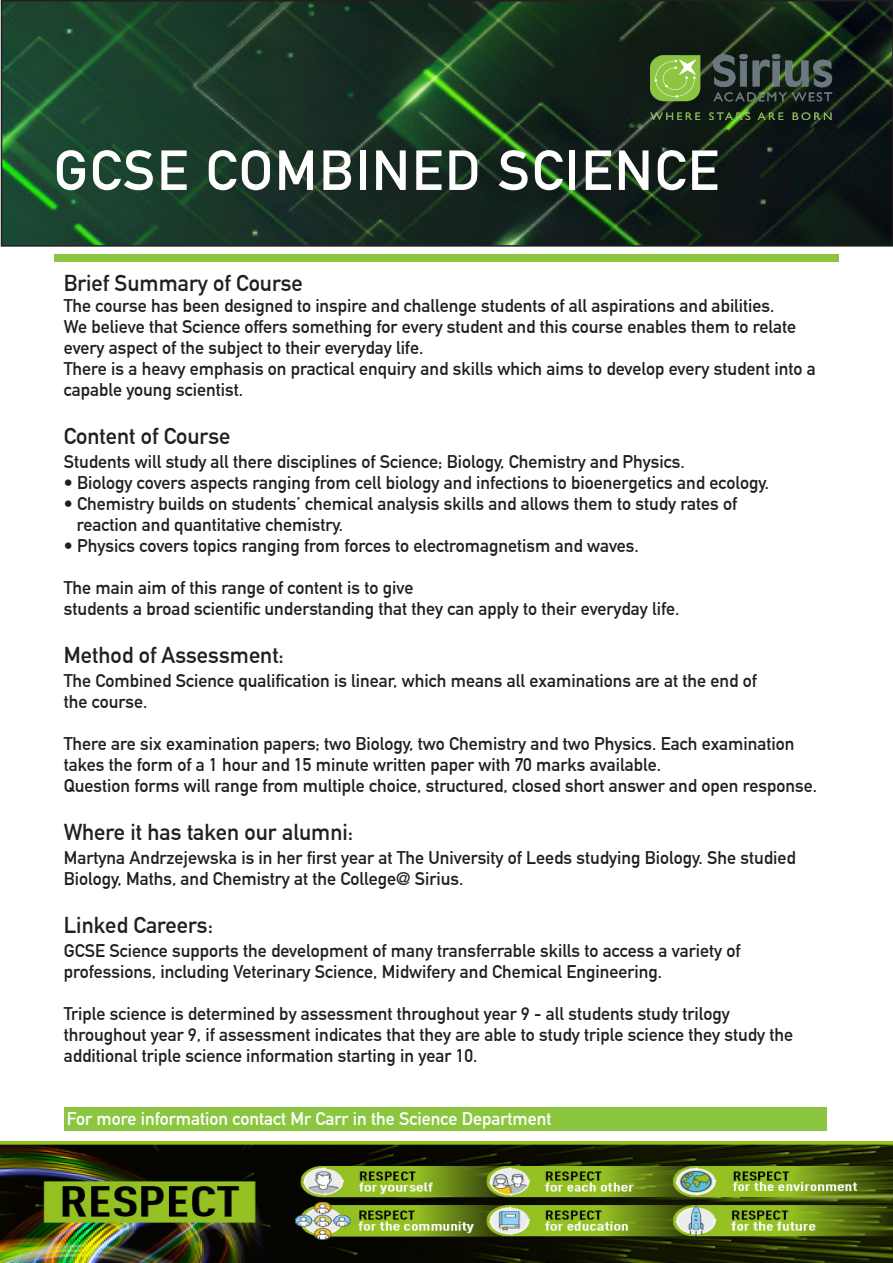
<style>
.page{position:relative;width:893px;height:1263px;background:#fff}
.page>*{position:absolute;margin:0;border:0;box-sizing:border-box;transform-origin:0 0}
.t1{font:700 55.5px "DIN Alternate";letter-spacing:.04em;color:#fff}
.t2{font:700 22.5px "DIN Alternate";color:#231f20}
.t3{font:700 18px/21px "DIN Alternate";color:#231f20}
.t4{font:700 18px "DIN Alternate";color:#fff}
</style>
<div class="page">
<hr style="left:1px;top:1261px;width:315px;height:2px;background:#231f20">
<img style="left:4px;top:3px;width:886px;height:241px">
<div style="left:1px;top:0;width:892px;height:247px;border:2px solid #231f20"></div>
<img style="left:651px;top:54px;width:187px;height:66px">
<div style="left:54px;top:255px;width:785px;height:7px;background:#8cc641"></div>
<div style="left:64px;top:1108px;width:763px;height:23px;background:#8cc641"></div>
<img style="left:1px;top:1142px;width:892px;height:120px">
<p class="t1" style="left:54px;top:128px;width:666px">GCSE COMBINED SCIENCE</p>
<p class="t2" style="left:64px;top:266px;width:241px">Brief Summary of Course</p>
<p class="t3" style="left:64px;top:294px;width:712px">The course has been designed to inspire and challenge students of all aspirations and abilities.</p>
<p class="t3" style="left:64px;top:315px;width:734px">We believe that Science offers something for every student and this course enables them to relate every aspect of the subject to their everyday life.</p>
<p class="t3" style="left:64px;top:357px;width:753px">There is a heavy emphasis on practical enquiry and skills which aims to develop every student into a capable young scientist.</p>
<p class="t2" style="left:64px;top:419px;width:168px">Content of Course</p>
<p class="t3" style="left:64px;top:450px;width:622px">Students will study all there disciplines of Science; Biology, Chemistry and Physics.</p>
<p class="t3" style="left:64px;top:471px;width:707px">• Biology covers aspects ranging from cell biology and infections to bioenergetics and ecology.</p>
<p class="t3" style="left:64px;top:492px;width:675px">• Chemistry builds on students’ chemical analysis skills and allows them to study rates of</p>
<p class="t3" style="left:77px;top:513px;width:268px">reaction and quantitative chemistry.</p>
<p class="t3" style="left:64px;top:534px;width:577px">• Physics covers topics ranging from forces to electromagnetism and waves.</p>
<p class="t3" style="left:64px;top:576px;width:351px">The main aim of this range of content is to give</p>
<p class="t3" style="left:64px;top:597px;width:617px">students a broad scientific understanding that they can apply to their everyday life.</p>
<p class="t2" style="left:64px;top:638px;width:222px">Method of Assessment:</p>
<p class="t3" style="left:64px;top:669px;width:695px">The Combined Science qualification is linear, which means all examinations are at the end of</p>
<p class="t3" style="left:64px;top:690px;width:85px">the course.</p>
<p class="t3" style="left:64px;top:732px;width:732px">There are six examination papers; two Biology, two Chemistry and two Physics. Each examination takes the form of a 1 hour and 15 minute written paper with 70 marks available.</p>
<p class="t3" style="left:64px;top:774px;width:755px">Question forms will range from multiple choice, structured, closed short answer and open response.</p>
<p class="t2" style="left:64px;top:815px;width:291px">Where it has taken our alumni:</p>
<p class="t3" style="left:64px;top:846px;width:733px">Martyna Andrzejewska is in her first year at The University of Leeds studying Biology. She studied<br>Biology, Maths, and Chemistry at the College@ Sirius.</p>
<p class="t2" style="left:64px;top:908px;width:151px">Linked Careers:</p>
<p class="t3" style="left:64px;top:939px;width:678px">GCSE Science supports the development of many transferrable skills to access a variety of</p>
<p class="t3" style="left:64px;top:960px;width:600px">professions, including Veterinary Science, Midwifery and Chemical Engineering.</p>
<p class="t3" style="left:64px;top:1002px;width:668px">Triple science is determined by assessment throughout year 9 - all students study trilogy</p>
<p class="t3" style="left:64px;top:1023px;width:731px">throughout year 9, if assessment indicates that they are able to study triple science they study the additional triple science information starting in year 10.</p>
<p class="t4" style="left:67px;top:1105px;width:486px">For more information contact Mr Carr in the Science Department</p>
</div>
